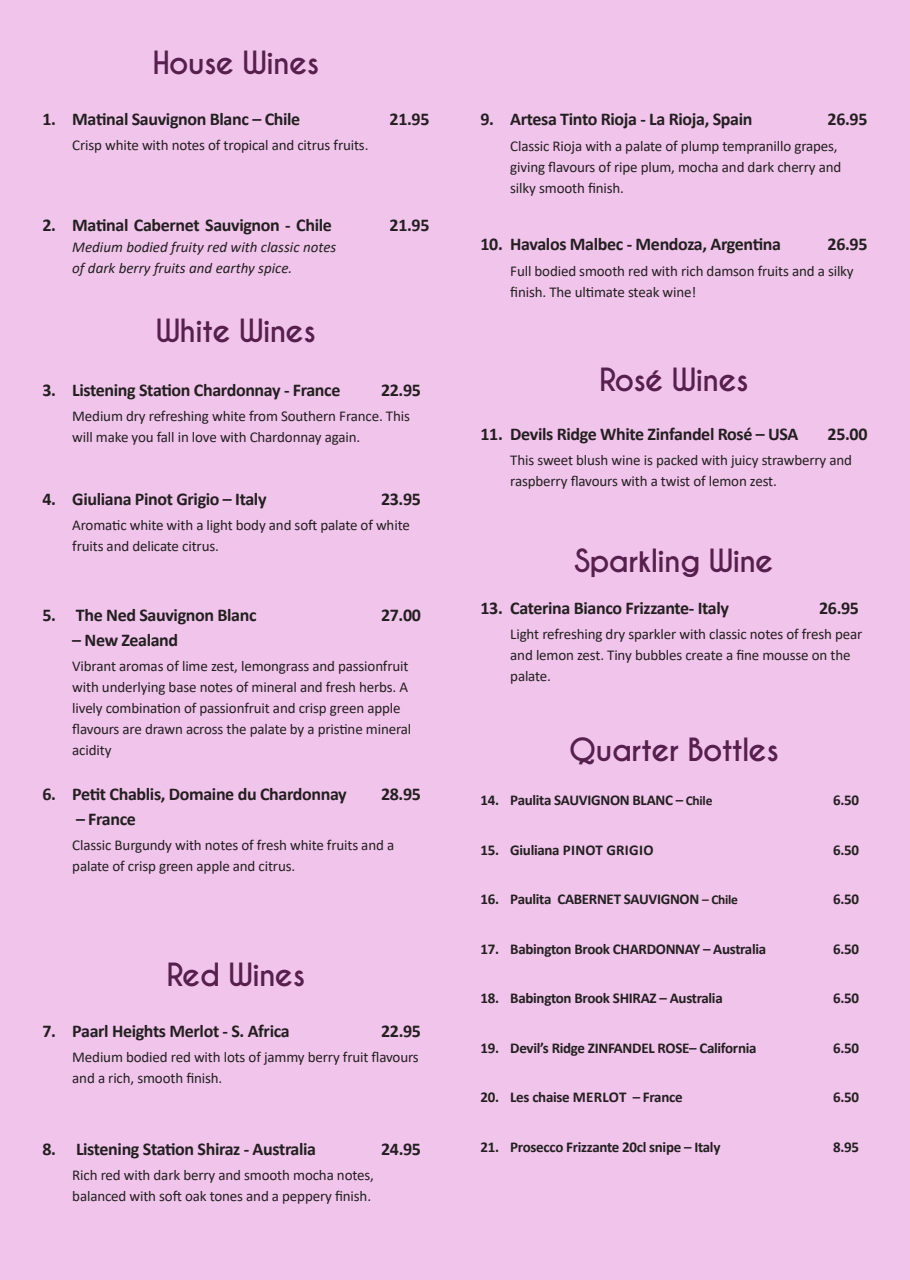
<style>
.page{position:relative;width:910px;height:1280px;background:#f1c5eb}
.page>*{position:absolute;margin:0;border:0;box-sizing:border-box;transform-origin:0 0}
.SECTION_HEAD{font:700 30px "Caviar Dreams";letter-spacing:-.03em;color:#561f4c}
.wine_head{font:700 18px "Calibri";letter-spacing:-.02em;color:#231f20}
.taste_notes{font:15px/21px "Calibri";letter-spacing:-.01em;color:#231f20}
.wine_head-2{font:700 15px "Calibri";letter-spacing:-.02em;color:#231f20}
.wine_head-3{font:italic 15px/21px "Calibri";color:#231f20}
.s1{font-size:13.5px}
</style>
<div class="page">
<p class="SECTION_HEAD" style="left:152px;top:45px;width:169px">House Wines</p>
<p class="wine_head" style="left:43px;top:106px;width:259px">1. Matinal Sauvignon Blanc – Chile</p>
<p class="wine_head" style="left:390px;top:106px;width:41px">21.95</p>
<p class="taste_notes" style="left:72px;top:135px;width:298px">Crisp white with notes of tropical and citrus fruits.</p>
<p class="wine_head" style="left:43px;top:212px;width:291px">2. Matinal Cabernet Sauvignon - Chile</p>
<p class="wine_head" style="left:390px;top:212px;width:41px">21.95</p>
<p class="wine_head-3" style="left:72px;top:236px;width:266px">Medium bodied fruity red with classic notes of dark berry fruits and earthy spice.</p>
<p class="SECTION_HEAD" style="left:156px;top:313px;width:162px">White Wines</p>
<p class="wine_head" style="left:43px;top:377px;width:299px">3. Listening Station Chardonnay - France</p>
<p class="wine_head" style="left:381px;top:377px;width:41px">22.95</p>
<p class="taste_notes" style="left:72px;top:405px;width:339px">Medium dry refreshing white from Southern France. This will make you fall in love with Chardonnay again.</p>
<p class="wine_head" style="left:43px;top:486px;width:226px">4. Giuliana Pinot Grigio – Italy</p>
<p class="wine_head" style="left:381px;top:486px;width:41px">23.95</p>
<p class="taste_notes" style="left:72px;top:514px;width:339px">Aromatic white with a light body and soft palate of white fruits and delicate citrus.</p>
<p class="wine_head" style="left:43px;top:602px;width:216px">5. The Ned Sauvignon Blanc</p>
<p class="wine_head" style="left:381px;top:602px;width:41px">27.00</p>
<p class="wine_head" style="left:72px;top:627px;width:107px">– New Zealand</p>
<p class="taste_notes" style="left:72px;top:655px;width:341px">Vibrant aromas of lime zest, lemongrass and passionfruit with underlying base notes of mineral and fresh herbs. A lively combination of passionfruit and crisp green apple flavours are drawn across the palate by a pristine mineral acidity</p>
<p class="wine_head" style="left:43px;top:781px;width:306px">6. Petit Chablis, Domaine du Chardonnay</p>
<p class="wine_head" style="left:381px;top:781px;width:41px">28.95</p>
<p class="wine_head" style="left:76px;top:806px;width:61px">– France</p>
<p class="taste_notes" style="left:72px;top:834px;width:323px">Classic Burgundy with notes of fresh white fruits and a palate of crisp green apple and citrus.</p>
<p class="SECTION_HEAD" style="left:166px;top:956px;width:140px">Red Wines</p>
<p class="wine_head" style="left:43px;top:1018px;width:249px">7. Paarl Heights Merlot - S. Africa</p>
<p class="wine_head" style="left:381px;top:1018px;width:41px">22.95</p>
<p class="taste_notes" style="left:72px;top:1046px;width:348px">Medium bodied red with lots of jammy berry fruit flavours and a rich, smooth finish.</p>
<p class="wine_head" style="left:43px;top:1136px;width:275px">8. Listening Station Shiraz - Australia</p>
<p class="wine_head" style="left:381px;top:1136px;width:41px">24.95</p>
<p class="taste_notes" style="left:72px;top:1164px;width:303px">Rich red with dark berry and smooth mocha notes, balanced with soft oak tones and a peppery finish.</p>
<p class="wine_head" style="left:480px;top:107px;width:273px">9. Artesa Tinto Rioja - La Rioja, Spain</p>
<p class="wine_head" style="left:828px;top:107px;width:41px">26.95</p>
<p class="taste_notes" style="left:510px;top:135px;width:333px">Classic Rioja with a palate of plump tempranillo grapes, giving flavours of ripe plum, mocha and dark cherry and silky smooth finish.</p>
<p class="wine_head" style="left:480px;top:232px;width:302px">10. Havalos Malbec - Mendoza, Argentina</p>
<p class="wine_head" style="left:828px;top:232px;width:41px">26.95</p>
<p class="taste_notes" style="left:510px;top:260px;width:345px">Full bodied smooth red with rich damson fruits and a silky finish. The ultimate steak wine!</p>
<p class="SECTION_HEAD" style="left:599px;top:361px;width:151px">Rosé Wines</p>
<p class="wine_head" style="left:480px;top:421px;width:319px">11. Devils Ridge White Zinfandel Rosé – USA</p>
<p class="wine_head" style="left:828px;top:421px;width:41px">25.00</p>
<p class="taste_notes" style="left:510px;top:449px;width:343px">This sweet blush wine is packed with juicy strawberry and raspberry flavours with a twist of lemon zest.</p>
<p class="SECTION_HEAD" style="left:574px;top:542px;width:201px">Sparkling Wine</p>
<p class="wine_head" style="left:480px;top:595px;width:250px">13. Caterina Bianco Frizzante- Italy</p>
<p class="wine_head" style="left:819px;top:595px;width:41px">26.95</p>
<p class="taste_notes" style="left:510px;top:623px;width:354px">Light refreshing dry sparkler with classic notes of fresh pear and lemon zest. Tiny bubbles create a fine mousse on the palate.</p>
<p class="SECTION_HEAD" style="left:569px;top:732px;width:212px">Quarter Bottles</p>
<p class="wine_head-2" style="left:480px;top:789px;width:233px">14. Paulita SAUVIGNON BLANC – <span class="s1">Chile</span></p>
<p class="wine_head-2" style="left:833px;top:789px;width:27px">6.50</p>
<p class="wine_head-2" style="left:480px;top:839px;width:175px">15. Giuliana PINOT GRIGIO</p>
<p class="wine_head-2" style="left:833px;top:839px;width:27px">6.50</p>
<p class="wine_head-2" style="left:480px;top:888px;width:259px">16. Paulita CABERNET SAUVIGNON <span class="s1">– Chile</span></p>
<p class="wine_head-2" style="left:833px;top:888px;width:27px">6.50</p>
<p class="wine_head-2" style="left:480px;top:938px;width:287px">17. Babington Brook CHARDONNAY – Australia</p>
<p class="wine_head-2" style="left:833px;top:938px;width:27px">6.50</p>
<p class="wine_head-2" style="left:480px;top:987px;width:244px">18. Babington Brook SHIRAZ – Australia</p>
<p class="wine_head-2" style="left:833px;top:987px;width:27px">6.50</p>
<p class="wine_head-2" style="left:480px;top:1037px;width:278px">19. Devil’s Ridge ZINFANDEL ROSE– California</p>
<p class="wine_head-2" style="left:833px;top:1037px;width:27px">6.50</p>
<p class="wine_head-2" style="left:480px;top:1086px;width:204px">20. Les chaise MERLOT – France</p>
<p class="wine_head-2" style="left:833px;top:1086px;width:27px">6.50</p>
<p class="wine_head-2" style="left:480px;top:1136px;width:241px">21. Prosecco Frizzante 20cl snipe – Italy</p>
<p class="wine_head-2" style="left:833px;top:1136px;width:27px">8.95</p>
</div>
